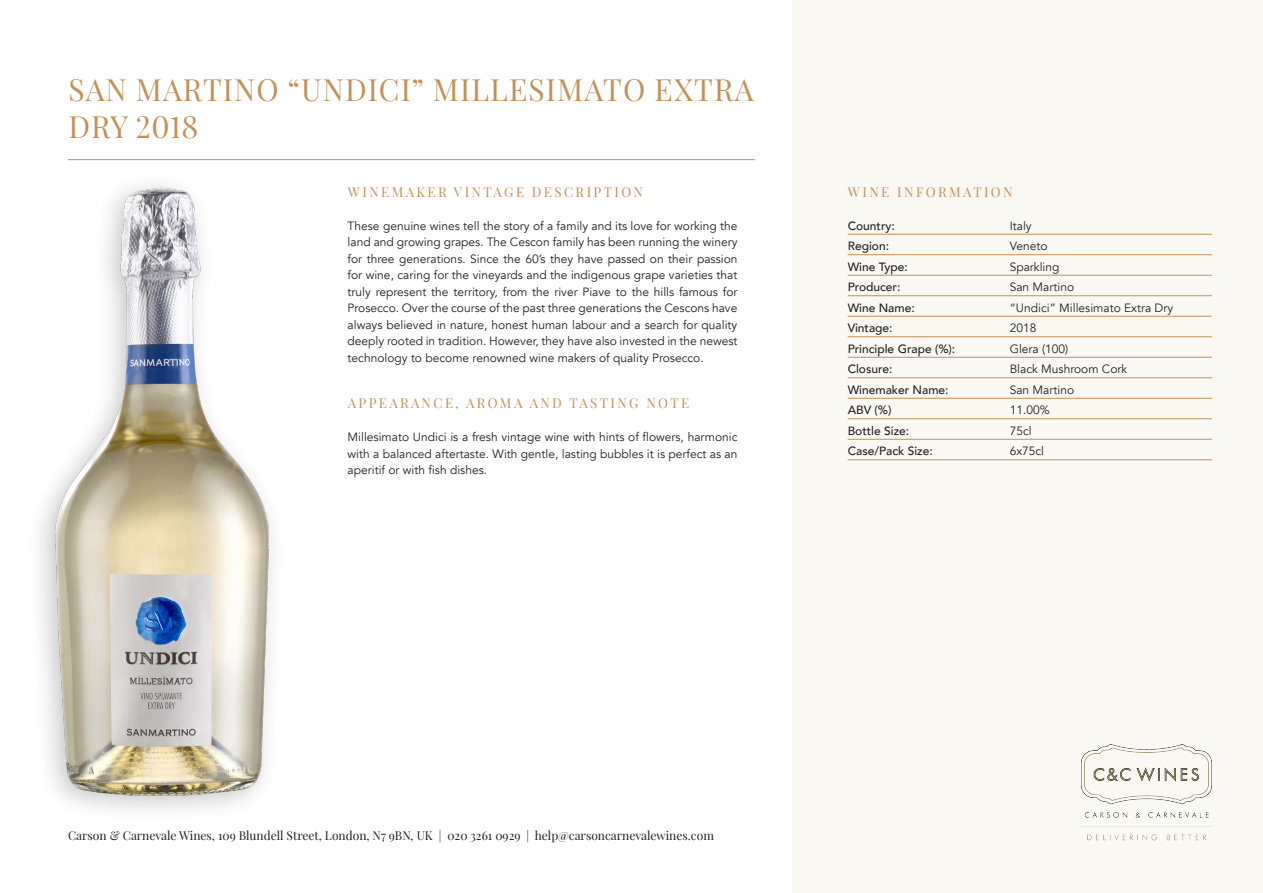
<style>
.page{position:relative;width:1263px;height:893px;background:#fff}
.page>*{position:absolute;margin:0;border:0;box-sizing:border-box;transform-origin:0 0}
.t1{font:30px/37.5px "Playfair Display";letter-spacing:.04em;color:#c39157}
.t2{font:13.35px "Playfair Display";letter-spacing:.18em;color:#c39157}
.t3{font:12px/16.5px "Avenir";color:#231f20;text-align:justify}
.t4{font:500 12px "Avenir";color:#231f20}
.t5{font:12px "Playfair Display";color:#231f20}
</style>
<div class="page">
<div style="left:792px;top:0;width:471px;height:893px;background:#faf8f3"></div>
<img style="left:1081px;top:744px;width:131px;height:97px">
<hr style="left:68px;top:159px;width:687px;height:1px;background:#c39157">
<div style="left:27px;top:172px;width:258px;height:652px;background:#231f20;opacity:.25"></div>
<img style="left:50px;top:187px;width:231px;height:611px">
<hr style="left:848px;top:234px;width:364px;height:1px;background:#c39157">
<hr style="left:848px;top:295px;width:364px;height:1px;background:#c39157">
<hr style="left:848px;top:398px;width:364px;height:1px;background:#c39157">
<hr style="left:848px;top:357px;width:364px;height:1px;background:#c39157">
<hr style="left:848px;top:439px;width:364px;height:1px;background:#c39157">
<hr style="left:848px;top:254px;width:364px;height:1px;background:#c39157">
<hr style="left:848px;top:316px;width:363px;height:1px;background:#c39157">
<hr style="left:848px;top:336px;width:364px;height:1px;background:#c39157">
<hr style="left:848px;top:418px;width:364px;height:1px;background:#c39157">
<hr style="left:848px;top:275px;width:364px;height:1px;background:#c39157">
<hr style="left:848px;top:377px;width:364px;height:1px;background:#c39157">
<hr style="left:848px;top:459px;width:364px;height:1px;background:#c39157">
<p class="t1" style="left:69px;top:68px;width:686px">SAN MARTINO “UNDICI” MILLESIMATO EXTRA<br>DRY 2018</p>
<p class="t2" style="left:348px;top:181px;width:297px">WINEMAKER VINTAGE DESCRIPTION</p>
<p class="t2" style="left:848px;top:181px;width:166px">WINE INFORMATION</p>
<p class="t3" style="left:348px;top:218px;width:391px">These genuine wines tell the story of a family and its love for working the land and growing grapes. The Cescon family has been running the winery for three generations. Since the 60’s they have passed on their passion for wine, caring for the vineyards and the indigenous grape varieties that truly represent the territory, from the river Piave to the hills famous for Prosecco. Over the course of the past three generations the Cescons have always believed in nature, honest human labour and a search for quality deeply rooted in tradition. However, they have also invested in the newest technology to become renowned wine makers of quality Prosecco.</p>
<p class="t4" style="left:848px;top:215px;width:49px">Country:</p>
<p class="t3" style="left:1010px;top:218px;width:24px">Italy</p>
<p class="t4" style="left:848px;top:236px;width:43px">Region:</p>
<p class="t3" style="left:1010px;top:238px;width:39px">Veneto</p>
<p class="t4" style="left:848px;top:256px;width:61px">Wine Type:</p>
<p class="t3" style="left:1010px;top:259px;width:51px">Sparkling</p>
<p class="t4" style="left:848px;top:277px;width:54px">Producer:</p>
<p class="t3" style="left:1010px;top:279px;width:66px">San Martino</p>
<p class="t4" style="left:848px;top:297px;width:69px">Wine Name:</p>
<p class="t3" style="left:1010px;top:300px;width:165px">“Undici” Millesimato Extra Dry</p>
<p class="t4" style="left:848px;top:318px;width:46px">Vintage:</p>
<p class="t3" style="left:1010px;top:320px;width:28px">2018</p>
<p class="t4" style="left:848px;top:338px;width:109px">Principle Grape (%):</p>
<p class="t3" style="left:1010px;top:341px;width:60px">Glera (100)</p>
<p class="t4" style="left:848px;top:359px;width:46px">Closure:</p>
<p class="t3" style="left:1010px;top:361px;width:119px">Black Mushroom Cork</p>
<p class="t2" style="left:348px;top:393px;width:343px">APPEARANCE, AROMA AND TASTING NOTE</p>
<p class="t3" style="left:348px;top:429px;width:391px">Millesimato Undici is a fresh vintage wine with hints of flowers, harmonic with a balanced aftertaste. With gentle, lasting bubbles it is perfect as an aperitif or with fish dishes.</p>
<p class="t4" style="left:848px;top:379px;width:102px">Winemaker Name:</p>
<p class="t3" style="left:1010px;top:382px;width:66px">San Martino</p>
<p class="t4" style="left:848px;top:400px;width:45px">ABV (%)</p>
<p class="t3" style="left:1010px;top:402px;width:42px">11.00%</p>
<p class="t4" style="left:848px;top:420px;width:63px">Bottle Size:</p>
<p class="t3" style="left:1010px;top:423px;width:24px">75cl</p>
<p class="t4" style="left:848px;top:441px;width:87px">Case/Pack Size:</p>
<p class="t3" style="left:1010px;top:443px;width:36px">6x75cl</p>
<p class="t5" style="left:68px;top:826px;width:647px">Carson &amp; Carnevale Wines, 109 Blundell Street, London, N7 9BN, UK | 020 3261 0929 | help@carsoncarnevalewines.com</p>
</div>
